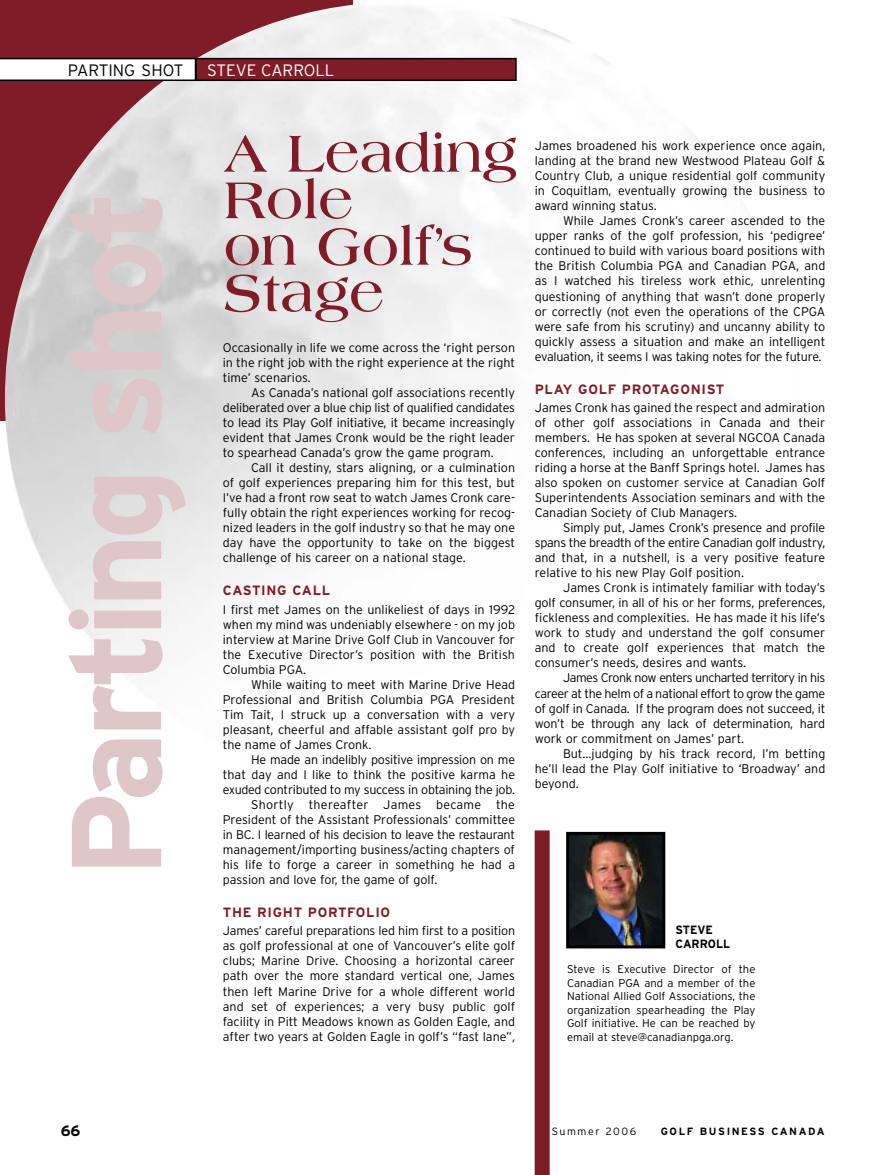
<style>
.page{position:relative;width:878px;height:1175px;background:#fff}
.page>*{position:absolute;margin:0;border:0;box-sizing:border-box;transform-origin:0 0}
.t1{font:700 127.5px "Interstate";letter-spacing:-.05em;color:#dfc6c9}
.t2{font:700 55.5px/46.5px "Americana";color:#801c27}
.t3{font:300 16.5px "Interstate";color:#fff}
.t4{font:300 16.5px "Interstate";color:#000}
.t5{font:700 15px "Interstate";color:#000}
.t6{font:700 13.5px "Interstate";letter-spacing:.05em;color:#801c27}
.t7{font:300 12.6px/15px "Interstate";color:#000;text-align:justify}
.t8{font:300 12.6px "Interstate";letter-spacing:-.02em;color:#000}
.t9{font:300 12.6px "Interstate";letter-spacing:.02em;color:#000}
.t10{font:700 12px/13.5px "Interstate";color:#000;scale:.95 1}
.t11{font:300 11.25px/13.5px "Interstate";color:#000;text-align:justify}
.t12{font:700 10.5px "Interstate";letter-spacing:.15em;color:#000}
.t13{font:300 10.5px "Interstate";letter-spacing:.15em;color:#000}
</style>
<div class="page">
<img style="left:5px;top:2px;width:729px;height:666px">
<img style="left:570px;top:836px;width:91px;height:108px">
<div style="left:566px;top:832px;width:99px;height:116px;border:3px solid #000"></div>
<div style="left:534px;top:830px;width:15px;height:344px;background:#801c27"></div>
<div style="left:196px;top:59px;width:320px;height:21px;background:#801c27"></div>
<div style="left:195px;top:58px;width:321px;height:23px;border:2px solid #000"></div>
<svg style="left:0;top:58px;width:196px;height:23px"></svg>
<h3 class="t4" style="left:68px;top:61px;width:117px">PARTING SHOT</h3>
<h3 class="t3" style="left:207px;top:61px;width:129px">STEVE CARROLL</h3>
<h1 class="t1" style="left:42px;top:878px;width:690px;rotate:-90deg">Parting shot</h1>
<h2 class="t2" style="left:224px;top:134px;width:295px">A Leading<br>Role<br>on Golf’s<br>Stage</h2>
<p class="t7" style="left:223px;top:340px;width:294px">Occasionally in life we come across the ‘right person in the right job with the right experience at the right time’ scenarios.</p>
<p class="t7" style="left:223px;top:385px;width:294px;text-indent:28px">As Canada’s national golf associations recently deliberated over a blue chip list of qualified candidates to lead its Play Golf initiative, it became increasingly evident that James Cronk would be the right leader to spearhead Canada’s grow the game program.</p>
<p class="t7" style="left:223px;top:460px;width:294px;text-indent:28px">Call it destiny, stars aligning, or a culmination of golf experiences preparing him for this test, but I’ve had a front row seat to watch James Cronk care&shy;fully obtain the right experiences working for recog&shy;nized leaders in the golf industry so that he may one day have the opportunity to take on the biggest challenge of his career on a national stage.</p>
<p class="t6" style="left:223px;top:583px;width:109px">CASTING CALL</p>
<p class="t7" style="left:223px;top:601px;width:294px">I first met James on the unlikeliest of days in 1992 when my mind was undeniably elsewhere - on my job interview at Marine Drive Golf Club in Vancouver for the Executive Director’s position with the British Columbia PGA.</p>
<p class="t7" style="left:223px;top:677px;width:294px;text-indent:28px">While waiting to meet with Marine Drive Head Professional and British Columbia PGA President Tim Tait, I struck up a conversation with a very pleasant, cheerful and affable assistant golf pro by the name of James Cronk.</p>
<p class="t8" style="left:251px;top:752px;width:265px">He made an indelibly positive impression on me</p>
<p class="t7" style="left:223px;top:767px;width:294px">that day and I like to think the positive karma he</p>
<p class="t8" style="left:223px;top:782px;width:294px">exuded contributed to my success in obtaining the job.</p>
<p class="t9" style="left:251px;top:797px;width:265px">Shortly thereafter James became the</p>
<p class="t7" style="left:223px;top:812px;width:294px">President of the Assistant Professionals’ committee</p>
<p class="t8" style="left:223px;top:827px;width:294px">in BC. I learned of his decision to leave the restaurant</p>
<p class="t7" style="left:223px;top:842px;width:294px">management/importing business/acting chapters of</p>
<p class="t7" style="left:223px;top:857px;width:294px">his life to forge a career in something he had a</p>
<p class="t7" style="left:223px;top:872px;width:216px">passion and love for, the game of golf.</p>
<p class="t6" style="left:223px;top:904px;width:169px">THE RIGHT PORTFOLIO</p>
<p class="t7" style="left:223px;top:923px;width:294px">James’ careful preparations led him first to a position as golf professional at one of Vancouver’s elite golf clubs; Marine Drive. Choosing a horizontal career path over the more standard vertical one, James then left Marine Drive for a whole different world and set of experiences; a very busy public golf facility in Pitt Meadows known as Golden Eagle, and after two years at Golden Eagle in golf’s “fast lane”,</p>
<p class="t7" style="left:534px;top:138px;width:292px">James broadened his work experience once again, landing at the brand new Westwood Plateau Golf &amp; Country Club, a unique residential golf community in Coquitlam, eventually growing the business to award winning status.</p>
<p class="t7" style="left:534px;top:213px;width:292px;text-indent:28px">While James Cronk’s career ascended to the upper ranks of the golf profession, his ‘pedigree’ continued to build with various board positions with the British Columbia PGA and Canadian PGA, and as I watched his tireless work ethic, unrelenting questioning of anything that wasn’t done properly or correctly (not even the operations of the CPGA were safe from his scrutiny) and uncanny ability to quickly assess a situation and make an intelligent evaluation, it seems I was taking notes for the future.</p>
<p class="t6" style="left:534px;top:381px;width:191px">PLAY GOLF PROTAGONIST</p>
<p class="t7" style="left:534px;top:400px;width:292px">James Cronk has gained the respect and admiration of other golf associations in Canada and their members. He has spoken at several NGCOA Canada conferences, including an unforgettable entrance riding a horse at the Banff Springs hotel. James has also spoken on customer service at Canadian Golf Superintendents Association seminars and with the Canadian Society of Club Managers.</p>
<p class="t7" style="left:534px;top:520px;width:292px;text-indent:28px">Simply put, James Cronk’s presence and profile spans the breadth of the entire Canadian golf industry, and that, in a nutshell, is a very positive feature relative to his new Play Golf position.</p>
<p class="t7" style="left:534px;top:580px;width:292px;text-indent:28px">James Cronk is intimately familiar with today’s golf consumer, in all of his or her forms, preferences, fickleness and complexities. He has made it his life’s work to study and understand the golf consumer and to create golf experiences that match the consumer’s needs, desires and wants.</p>
<p class="t7" style="left:534px;top:670px;width:292px;text-indent:28px">James Cronk now enters uncharted territory in his career at the helm of a national effort to grow the game of golf in Canada. If the program does not succeed, it won’t be through any lack of determination, hard work or commitment on James’ part.</p>
<p class="t7" style="left:534px;top:745px;width:292px;text-indent:28px">But…judging by his track record, I’m betting he’ll lead the Play Golf initiative to ‘Broadway’ and beyond.</p>
<p class="t10" style="left:675px;top:923px;width:59px">STEVE<br>CARROLL</p>
<p class="t11" style="left:567px;top:962px;width:190px">Steve is Executive Director of the Canadian PGA and a member of the National Allied Golf Associations, the organization spearheading the Play Golf initiative. He can be reached by email at steve@canadianpga.org.</p>
<p class="t5" style="left:61px;top:1122px;width:21px">66</p>
<p class="t13" style="left:552px;top:1125px;width:86px">Summer 2006</p>
<p class="t12" style="left:660px;top:1125px;width:165px">GOLF BUSINESS CANADA</p>
</div>
